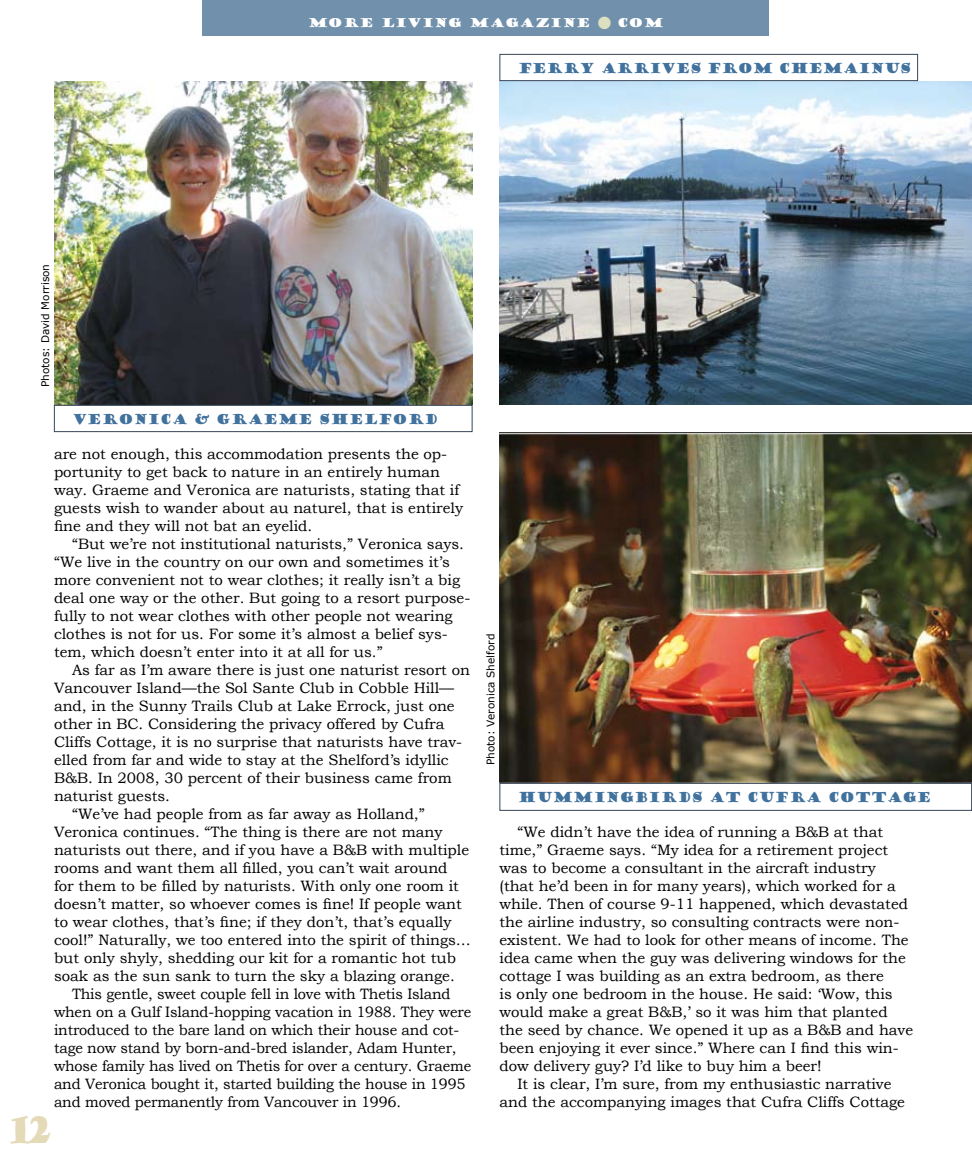
<style>
.page{position:relative;width:972px;height:1161px;background:#fff}
.page>*{position:absolute;margin:0;border:0;box-sizing:border-box;transform-origin:0 0}
.t1{font:36px "Goudy Stout";color:#e5dab7;scale:.75 1}
.t2{font:15px/18px "Bookman Old Style";color:#000}
.t3{font:13.5px "Goudy Stout";color:#41719d;scale:.9 1}
.t4{font:13.5px "Goudy Stout";letter-spacing:-.025em;color:#41719d;scale:.9 1}
.t5{font:12px "Goudy Stout";color:#fff}
.t6{font:10.5px "Verdana";color:#000}
.s1{color:#dbe1c0}
</style>
<div class="page">
<div style="left:202px;top:0;width:568px;height:36px;background:#7190ab"></div>
<img style="left:500px;top:432px;width:472px;height:351px">
<img style="left:54px;top:81px;width:418px;height:324px">
<img style="left:500px;top:81px;width:472px;height:324px">
<div style="left:500px;top:783px;width:472px;height:28px;border:1px solid #374657"></div>
<div style="left:54px;top:405px;width:418px;height:27px;border:1px solid #374657"></div>
<div style="left:500px;top:54px;width:418px;height:27px;border:1px solid #374657"></div>
<p class="t5" style="left:308px;top:15px;width:357px">MORE LIVING MAGAZINE <span class="s1">●</span> COM</p>
<p class="t4" style="left:518px;top:59px;width:438px">FERRY ARRIVES FROM CHEMAINUS</p>
<p class="t6" style="left:39px;top:387px;width:124px;rotate:-90deg">Photos: David Morrison</p>
<p class="t3" style="left:73px;top:410px;width:408px">VERONICA &amp; GRAEME SHELFORD</p>
<p class="t2" style="left:54px;top:445px;width:411px">are not enough, this accommodation presents the op&shy;portunity to get back to nature in an entirely human way. Graeme and Veronica are naturists, stating that if guests wish to wander about au naturel, that is entirely fine and they will not bat an eyelid.</p>
<p class="t2" style="left:54px;top:535px;width:418px;text-indent:18px">“But we’re not institutional naturists,” Veronica says. “We live in the country on our own and sometimes it’s more convenient not to wear clothes; it really isn’t a big deal one way or the other. But going to a resort purpose&shy;fully to not wear clothes with other people not wearing clothes is not for us. For some it’s almost a belief sys&shy;tem, which doesn’t enter into it at all for us.”</p>
<p class="t2" style="left:72px;top:661px;width:400px">As far as I’m aware there is just one naturist resort on</p>
<p class="t2" style="left:54px;top:679px;width:402px">Vancouver Island—the Sol Sante Club in Cobble Hill—</p>
<p class="t2" style="left:54px;top:697px;width:402px">and, in the Sunny Trails Club at Lake Errock, just one</p>
<p class="t2" style="left:54px;top:715px;width:392px">other in BC. Considering the privacy offered by Cufra</p>
<p class="t2" style="left:54px;top:733px;width:410px">Cliffs Cottage, it is no surprise that naturists have trav-</p>
<p class="t2" style="left:54px;top:751px;width:396px">elled from far and wide to stay at the Shelford’s idyllic</p>
<p class="t2" style="left:54px;top:769px;width:399px">B&amp;B. In 2008, 30 percent of their business came from</p>
<p class="t2" style="left:54px;top:787px;width:118px">naturist guests.</p>
<p class="t2" style="left:72px;top:805px;width:354px">“We’ve had people from as far away as Holland,”</p>
<p class="t2" style="left:54px;top:823px;width:390px">Veronica continues. “The thing is there are not many</p>
<p class="t2" style="left:54px;top:841px;width:417px">naturists out there, and if you have a B&amp;B with multiple</p>
<p class="t2" style="left:54px;top:859px;width:395px">rooms and want them all filled, you can’t wait around</p>
<p class="t2" style="left:54px;top:877px;width:406px">for them to be filled by naturists. With only one room it</p>
<p class="t2" style="left:54px;top:895px;width:409px">doesn’t matter, so whoever comes is fine! If people want</p>
<p class="t2" style="left:54px;top:913px;width:399px">to wear clothes, that’s fine; if they don’t, that’s equally</p>
<p class="t2" style="left:54px;top:931px;width:418px">cool!” Naturally, we too entered into the spirit of things…</p>
<p class="t2" style="left:54px;top:949px;width:403px">but only shyly, shedding our kit for a romantic hot tub</p>
<p class="t2" style="left:54px;top:967px;width:402px">soak as the sun sank to turn the sky a blazing orange.</p>
<p class="t2" style="left:72px;top:985px;width:380px">This gentle, sweet couple fell in love with Thetis Island</p>
<p class="t2" style="left:54px;top:1003px;width:419px">when on a Gulf Island-hopping vacation in 1988. They were</p>
<p class="t2" style="left:54px;top:1021px;width:407px">introduced to the bare land on which their house and cot-</p>
<p class="t2" style="left:54px;top:1039px;width:404px">tage now stand by born-and-bred islander, Adam Hunter,</p>
<p class="t2" style="left:54px;top:1057px;width:419px">whose family has lived on Thetis for over a century. Graeme</p>
<p class="t2" style="left:54px;top:1075px;width:413px">and Veronica bought it, started building the house in 1995</p>
<p class="t2" style="left:54px;top:1093px;width:349px">and moved permanently from Vancouver in 1996.</p>
<h1 class="t1" style="left:9px;top:1106px;width:57px">12</h1>
<p class="t6" style="left:484px;top:765px;width:133px;rotate:-90deg">Photo: Veronica Shelford</p>
<p class="t3" style="left:518px;top:788px;width:461px">HUMMINGBIRDS AT CUFRA COTTAGE</p>
<p class="t2" style="left:500px;top:823px;width:415px;text-indent:18px">“We didn’t have the idea of running a B&amp;B at that time,” Graeme says. “My idea for a retirement project was to become a consultant in the aircraft industry (that he’d been in for many years), which worked for a while. Then of course 9-11 happened, which devastated the airline industry, so consulting contracts were non&shy;existent. We had to look for other means of income. The idea came when the guy was delivering windows for the cottage I was building as an extra bedroom, as there<br>is only one bedroom in the house. He said: ‘Wow, this would make a great B&amp;B,’ so it was him that planted the seed by chance. We opened it up as a B&amp;B and have been enjoying it ever since.” Where can I find this win&shy;dow delivery guy? I’d like to buy him a beer!</p>
<p class="t2" style="left:500px;top:1075px;width:407px;text-align:center">It is clear, I’m sure, from my enthusiastic narrative and the accompanying images that Cufra Cliffs Cottage</p>
</div>
